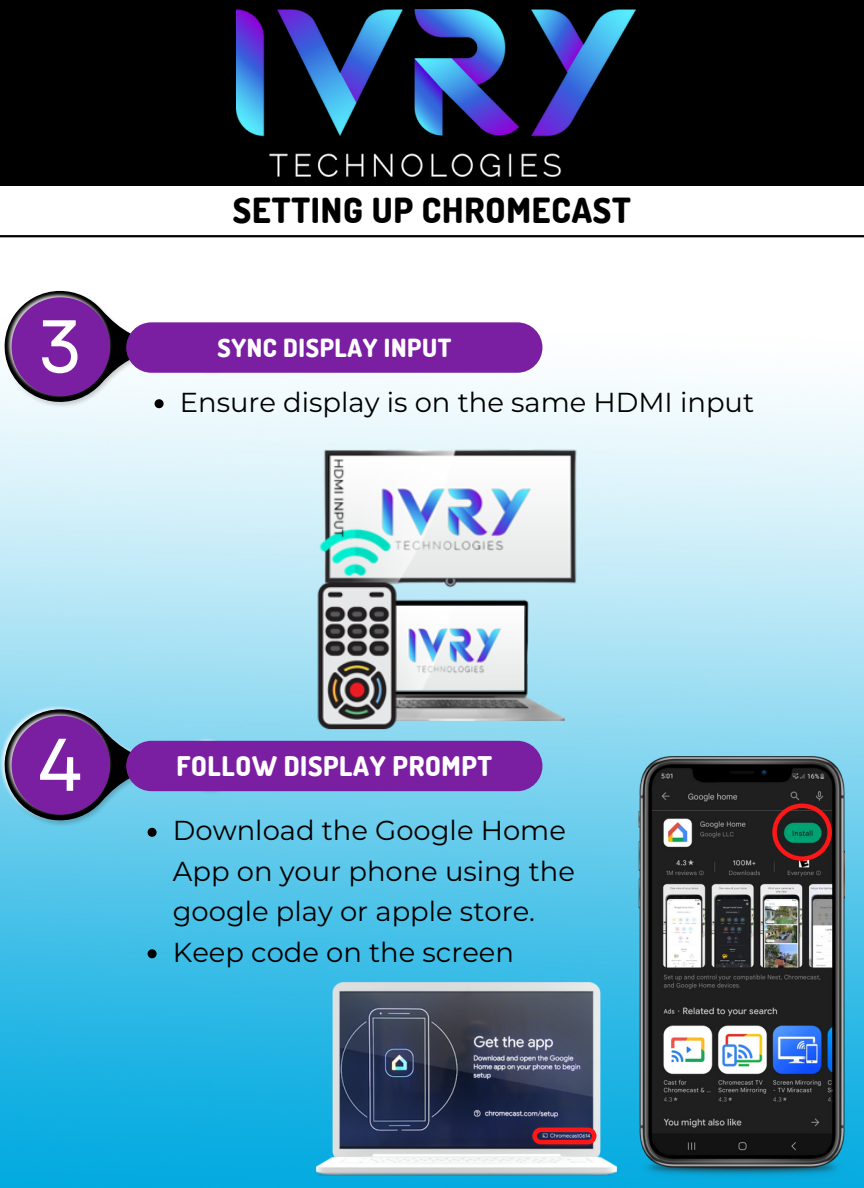
<style>
.page{position:relative;width:864px;height:1188px;background:#fff}
.page>*{position:absolute;margin:0;border:0;box-sizing:border-box;transform-origin:0 0}
.t1{font:74.4px "Garet";color:#fff}
.t2{font:800 34.65px "Dosis";letter-spacing:.025em;color:#000}
.t3{font:27.45px/40.5px "Montserrat";color:#000}
.t4{font:800 27px "Dosis";letter-spacing:.025em;color:#fff}
.t5{font:800 25.05px "Dosis";letter-spacing:.025em;color:#fff}
</style>
<div class="page">
<img style="left:0;top:237px;width:864px;height:951px">
<img style="left:0;top:287px;width:232px;height:116px">
<div style="left:126px;top:322px;width:416px;height:51px;background:#7b1fa2;border-radius:25px"></div>
<img style="left:3px;top:708px;width:234px;height:119px">
<img style="left:0;top:705px;width:232px;height:117px">
<svg style="left:4px;top:709px;width:228px;height:112px"></svg>
<img style="left:9px;top:714px;width:107px;height:107px">
<img style="left:7px;top:711px;width:104px;height:105px">
<div style="left:12px;top:716px;width:98px;height:99px;background:#7b1fa2;border-radius:50%"></div>
<div style="left:126px;top:741px;width:416px;height:50px;background:#7b1fa2;border-radius:25px"></div>
<div style="left:0;top:0;width:864px;height:186px;background:#000"></div>
<hr style="left:0;top:235px;width:864px;height:2px;background:#000">
<img style="left:236px;top:10px;width:399px;height:166px">
<img style="left:255px;top:423px;width:360px;height:333px">
<img style="left:317px;top:982px;width:299px;height:194px">
<svg style="left:4px;top:291px;width:228px;height:117px"></svg>
<svg style="left:148px;top:828px;width:9px;height:9px"></svg>
<svg style="left:148px;top:949px;width:9px;height:9px"></svg>
<svg style="left:532px;top:1128px;width:64px;height:16px"></svg>
<img style="left:638px;top:756px;width:206px;height:424px">
<svg style="left:772px;top:804px;width:60px;height:57px"></svg>
<h1 class="t1" style="left:38px;top:293px;width:46px">3</h1>
<p class="t2" style="left:233px;top:187px;width:400px">SETTING UP CHROMECAST</p>
<p class="t5" style="left:217px;top:331px;width:235px">SYNC DISPLAY INPUT</p>
<p class="t3" style="left:180px;top:382px;width:576px">Ensure display is on the same HDMI input</p>
<h1 class="t1" style="left:37px;top:711px;width:47px">4</h1>
<p class="t4" style="left:177px;top:748px;width:317px">FOLLOW DISPLAY PROMPT</p>
<p class="t3" style="left:173px;top:810px;width:404px">Download the Google Home<br>App on your phone using the google play or apple store.<br>Keep code on the screen</p>
</div>
